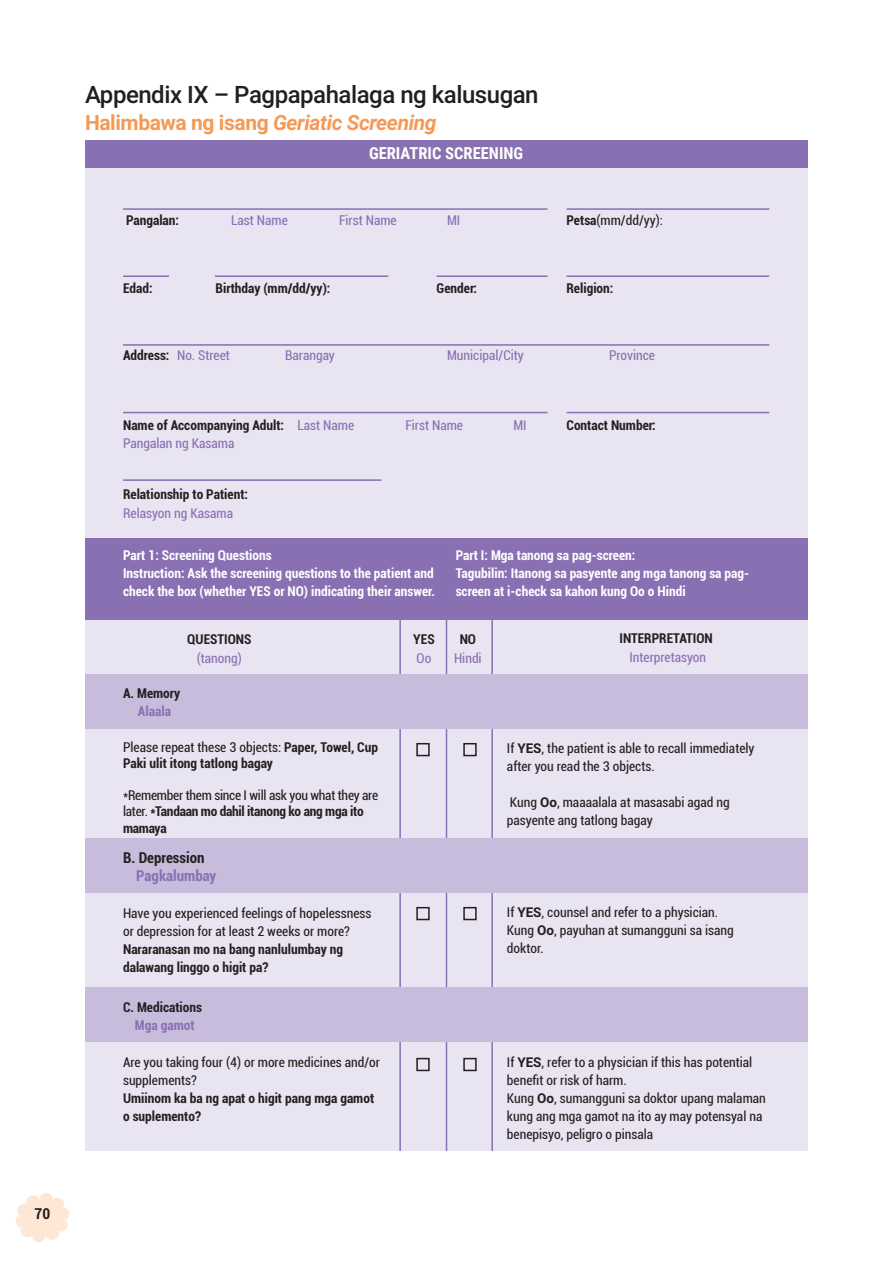
<style>
.page{position:relative;width:893px;height:1263px;background:#fff}
.page>*{position:absolute;margin:0;border:0;box-sizing:border-box;transform-origin:0 0}
.CHAPTER_HEADER{font:500 24px "Roboto";letter-spacing:-.02em;color:#231f20}
.CHAPTER_SUB_TOPIC{font:italic 700 21px "Roboto";letter-spacing:-.02em;color:#f79955}
.TABLE_TTITLE{font:700 16.5px "Roboto Condensed";color:#fff}
.TABLE_PARAGRAPH_FLUS{font:700 condensed 15px "Roboto";color:#231f20}
.TABLE_PARAGRAPH_FLUS-2{font:700 condensed 15px "Roboto";color:#8970b2}
.TABLE_PARAGRAPH_FLUS-3{font:condensed 13.5px/18px "Roboto";color:#231f20}
.TABLE_PARAGRAPH_FLUS-4{font:700 condensed 13.5px/18px "Roboto";color:#231f20}
.TABLE_PARAGRAPH_FLUS-5{font:700 condensed 13.5px/18px "Roboto";color:#fff}
.TABLE_PARAGRAPH_FLUS-6{font:condensed 13.5px "Roboto";color:#8970b2}
.TABLE_PARAGRAPH_FLUS-7{font:condensed 13.5px/16.2px "Roboto";letter-spacing:-.02em;color:#231f20}
.TABLE_PARAGRAPH_FLUS-8{font:700 condensed 13.5px "Roboto";color:#8970b2}
.s1{font-style:normal}
.s2{font-weight:700}
.s3{font-weight:700;color:#231f20}
.s4{font-weight:400}
.s5{font-weight:700;font-stretch:normal}
</style>
<div class="page">
<svg style="left:15px;top:1193px;width:55px;height:50px"></svg>
<div style="left:85px;top:154px;width:723px;height:997px;background:#e8e4f1"></div>
<hr style="left:446px;top:604px;width:1px;height:547px;background:#8970b2">
<hr style="left:399px;top:604px;width:2px;height:547px;background:#8970b2">
<hr style="left:491px;top:604px;width:2px;height:547px;background:#8970b2">
<div style="left:85px;top:140px;width:723px;height:27px;background:#8970b2"></div>
<div style="left:85px;top:538px;width:723px;height:82px;background:#8970b2"></div>
<div style="left:85px;top:675px;width:723px;height:54px;background:#c7bcdc"></div>
<div style="left:85px;top:838px;width:723px;height:55px;background:#c7bcdc"></div>
<div style="left:85px;top:987px;width:723px;height:55px;background:#c7bcdc"></div>
<hr style="left:123px;top:208px;width:424px;height:2px;background:#8970b2">
<hr style="left:123px;top:275px;width:46px;height:2px;background:#8970b2">
<hr style="left:215px;top:275px;width:173px;height:2px;background:#8970b2">
<hr style="left:437px;top:275px;width:110px;height:2px;background:#8970b2">
<hr style="left:566px;top:275px;width:203px;height:2px;background:#8970b2">
<hr style="left:123px;top:344px;width:646px;height:2px;background:#8970b2">
<hr style="left:123px;top:412px;width:424px;height:1px;background:#8970b2">
<hr style="left:123px;top:479px;width:259px;height:2px;background:#8970b2">
<hr style="left:566px;top:208px;width:203px;height:2px;background:#8970b2">
<hr style="left:566px;top:412px;width:203px;height:1px;background:#8970b2">
<div style="left:416px;top:743px;width:14px;height:13px;border:2px solid #231f20"></div>
<div style="left:416px;top:907px;width:14px;height:13px;border:2px solid #231f20"></div>
<div style="left:416px;top:1058px;width:14px;height:13px;border:2px solid #231f20"></div>
<div style="left:463px;top:743px;width:14px;height:13px;border:2px solid #231f20"></div>
<div style="left:463px;top:907px;width:14px;height:13px;border:2px solid #231f20"></div>
<div style="left:463px;top:1058px;width:14px;height:13px;border:2px solid #231f20"></div>
<p class="TABLE_PARAGRAPH_FLUS" style="left:35px;top:1203px;width:17px">70</p>
<p class="CHAPTER_HEADER" style="left:85px;top:78px;width:455px">Appendix IX – Pagpapahalaga ng kalusugan</p>
<p class="CHAPTER_SUB_TOPIC" style="left:85px;top:108px;width:353px"><span class="s1">Halimbawa ng isang</span> Geriatic Screening</p>
<p class="TABLE_TTITLE" style="left:369px;top:142px;width:156px">GERIATRIC SCREENING</p>
<p class="TABLE_PARAGRAPH_FLUS-4" style="left:126px;top:211px;width:55px">Pangalan:</p>
<p class="TABLE_PARAGRAPH_FLUS-6" style="left:231px;top:211px;width:58px">Last Name</p>
<p class="TABLE_PARAGRAPH_FLUS-6" style="left:339px;top:211px;width:59px">First Name</p>
<p class="TABLE_PARAGRAPH_FLUS-6" style="left:447px;top:211px;width:15px">MI</p>
<p class="TABLE_PARAGRAPH_FLUS-3" style="left:566px;top:211px;width:98px"><span class="s2">Petsa</span>(mm/dd/yy):</p>
<p class="TABLE_PARAGRAPH_FLUS-4" style="left:123px;top:279px;width:31px">Edad:</p>
<p class="TABLE_PARAGRAPH_FLUS-4" style="left:216px;top:279px;width:116px">Birthday (mm/dd/yy):</p>
<p class="TABLE_PARAGRAPH_FLUS-4" style="left:437px;top:279px;width:42px">Gender:</p>
<p class="TABLE_PARAGRAPH_FLUS-4" style="left:566px;top:279px;width:48px">Religion:</p>
<p class="TABLE_PARAGRAPH_FLUS-6" style="left:123px;top:346px;width:108px"><span class="s3">Address:</span> No. Street</p>
<p class="TABLE_PARAGRAPH_FLUS-6" style="left:285px;top:346px;width:51px">Barangay</p>
<p class="TABLE_PARAGRAPH_FLUS-6" style="left:447px;top:346px;width:78px">Municipal/City</p>
<p class="TABLE_PARAGRAPH_FLUS-6" style="left:609px;top:346px;width:47px">Province</p>
<p class="TABLE_PARAGRAPH_FLUS-4" style="left:123px;top:415px;width:163px">Name of Accompanying Adult:</p>
<p class="TABLE_PARAGRAPH_FLUS-6" style="left:123px;top:434px;width:113px">Pangalan ng Kasama</p>
<p class="TABLE_PARAGRAPH_FLUS-6" style="left:297px;top:415px;width:58px">Last Name</p>
<p class="TABLE_PARAGRAPH_FLUS-6" style="left:405px;top:415px;width:59px">First Name</p>
<p class="TABLE_PARAGRAPH_FLUS-6" style="left:513px;top:415px;width:15px">MI</p>
<p class="TABLE_PARAGRAPH_FLUS-4" style="left:123px;top:485px;width:127px">Relationship to Patient:</p>
<p class="TABLE_PARAGRAPH_FLUS-6" style="left:123px;top:504px;width:112px">Relasyon ng Kasama</p>
<p class="TABLE_PARAGRAPH_FLUS-4" style="left:566px;top:416px;width:91px">Contact Number:</p>
<p class="TABLE_PARAGRAPH_FLUS-5" style="left:123px;top:546px;width:150px">Part 1: Screening Questions</p>
<p class="TABLE_PARAGRAPH_FLUS-5" style="left:123px;top:564px;width:314px">Instruction: Ask the screening questions to the patient and check the box (whether YES or NO) indicating their answer.</p>
<p class="TABLE_PARAGRAPH_FLUS-5" style="left:456px;top:546px;width:181px">Part I: Mga tanong sa pag-screen:</p>
<p class="TABLE_PARAGRAPH_FLUS-5" style="left:456px;top:564px;width:295px">Tagubilin: Itanong sa pasyente ang mga tanong sa pag&shy;screen at i-check sa kahon kung Oo o Hindi</p>
<p class="TABLE_PARAGRAPH_FLUS-4" style="left:187px;top:630px;width:66px">QUESTIONS</p>
<p class="TABLE_PARAGRAPH_FLUS-4" style="left:413px;top:630px;width:23px">YES</p>
<p class="TABLE_PARAGRAPH_FLUS-4" style="left:460px;top:630px;width:18px">NO</p>
<p class="TABLE_PARAGRAPH_FLUS-4" style="left:619px;top:628px;width:95px">INTERPRETATION</p>
<p class="TABLE_PARAGRAPH_FLUS-4" style="left:123px;top:684px;width:59px">A. Memory</p>
<p class="TABLE_PARAGRAPH_FLUS-8" style="left:138px;top:702px;width:34px">Alaala</p>
<p class="TABLE_PARAGRAPH_FLUS-6" style="left:197px;top:649px;width:47px">(tanong)</p>
<p class="TABLE_PARAGRAPH_FLUS-6" style="left:417px;top:649px;width:16px">Oo</p>
<p class="TABLE_PARAGRAPH_FLUS-6" style="left:454px;top:649px;width:29px">Hindi</p>
<p class="TABLE_PARAGRAPH_FLUS-6" style="left:629px;top:647px;width:78px">Interpretasyon</p>
<p class="TABLE_PARAGRAPH_FLUS-4" style="left:123px;top:738px;width:256px;line-height:16.2px"><span class="s4">Please repeat these 3 objects:</span> Paper, Towel, Cup<br>Paki ulit itong tatlong bagay</p>
<p class="TABLE_PARAGRAPH_FLUS-7" style="left:123px;top:787px;width:257px">*Remember them since I will ask you what they are later. <span class="s2">*Tandaan mo dahil itanong ko ang mga ito mamaya</span></p>
<p class="TABLE_PARAGRAPH_FLUS" style="left:123px;top:847px;width:83px">B. Depression</p>
<p class="TABLE_PARAGRAPH_FLUS-2" style="left:136px;top:865px;width:82px">Pagkalumbay</p>
<p class="TABLE_PARAGRAPH_FLUS-3" style="left:123px;top:903px;width:250px">Have you experienced feelings of hopelessness or depression for at least 2 weeks or more?</p>
<p class="TABLE_PARAGRAPH_FLUS-4" style="left:123px;top:939px;width:222px">Nararanasan mo na bang nanlulumbay ng dalawang linggo o higit pa?</p>
<p class="TABLE_PARAGRAPH_FLUS-4" style="left:123px;top:998px;width:81px">C. Medications</p>
<p class="TABLE_PARAGRAPH_FLUS-8" style="left:135px;top:1016px;width:61px">Mga gamot</p>
<p class="TABLE_PARAGRAPH_FLUS-3" style="left:123px;top:1053px;width:258px">Are you taking four (4) or more medicines and/or supplements?</p>
<p class="TABLE_PARAGRAPH_FLUS-4" style="left:123px;top:1089px;width:253px">Umiinom ka ba ng apat o higit pang mga gamot o suplemento?</p>
<p class="TABLE_PARAGRAPH_FLUS-3" style="left:507px;top:739px;width:249px">If <span class="s5">YES</span>, the patient is able to recall immediately after you read the 3 objects.</p>
<p class="TABLE_PARAGRAPH_FLUS-3" style="left:507px;top:793px;width:224px">Kung <span class="s5">Oo</span>, maaaalala at masasabi agad ng pasyente ang tatlong bagay</p>
<p class="TABLE_PARAGRAPH_FLUS-3" style="left:507px;top:903px;width:213px">If <span class="s5">YES</span>, counsel and refer to a physician.</p>
<p class="TABLE_PARAGRAPH_FLUS-3" style="left:507px;top:921px;width:228px">Kung <span class="s5">Oo</span>, payuhan at sumangguni sa isang doktor.</p>
<p class="TABLE_PARAGRAPH_FLUS-3" style="left:507px;top:1053px;width:247px">If <span class="s5">YES</span>, refer to a physician if this has potential benefit or risk of harm.</p>
<p class="TABLE_PARAGRAPH_FLUS-3" style="left:507px;top:1089px;width:260px">Kung <span class="s5">Oo</span>, sumangguni sa doktor upang malaman kung ang mga gamot na ito ay may potensyal na benepisyo, peligro o pinsala</p>
</div>
